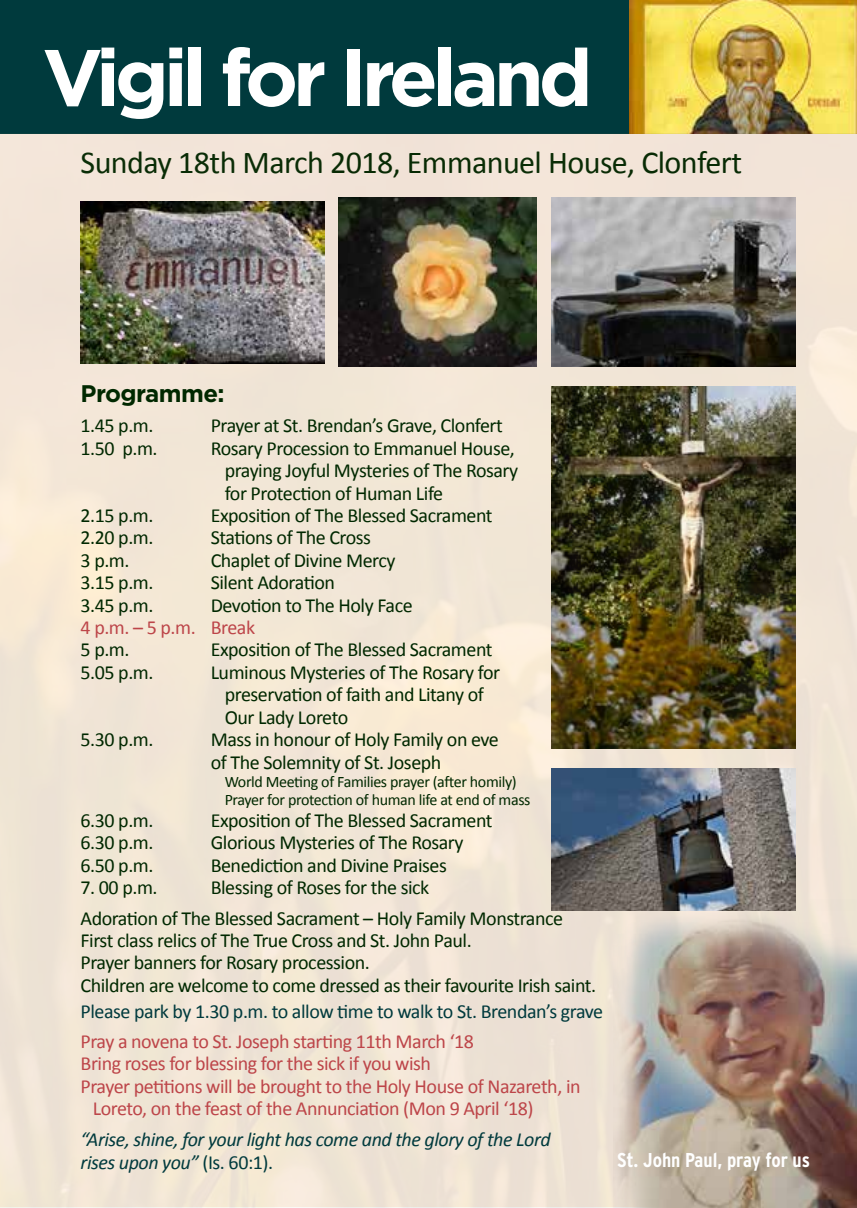
<style>
.page{position:relative;width:857px;height:1208px;background:#fff}
.page>*{position:absolute;margin:0;border:0;box-sizing:border-box;transform-origin:0 0}
.t1{font:700 80px "Gotham";letter-spacing:-.065em;color:#fff}
.t2{font:32px "Calibri";letter-spacing:-.02em;color:#002800}
.t3{font:700 24px "Gotham";letter-spacing:-.025em;color:#002800}
.t4{font:20px/22.4px "Calibri";letter-spacing:-.025em;color:#002800}
.t5{font:20px "Calibri";letter-spacing:-.025em;color:#bd4549}
.t6{font:italic 20px/23px "Calibri";letter-spacing:-.025em;color:#003a3d}
.t7{font:20px "Calibri";letter-spacing:-.025em;color:#003a3d}
.t8{font:700 condensed 20px "Interstate";color:#fff}
.t9{font:16px/18px "Calibri";letter-spacing:-.025em;color:#002800}
.s1{font-style:normal}
</style>
<div class="page">
<div style="left:0;top:0;width:856px;height:133px;background:#003a3d"></div>
<img style="left:629px;top:0;width:227px;height:133px">
<img style="left:0;top:133px;width:856px;height:1075px">
<img style="left:81px;top:201px;width:243px;height:162px">
<img style="left:551px;top:198px;width:244px;height:169px">
<img style="left:338px;top:198px;width:198px;height:169px">
<img style="left:551px;top:768px;width:244px;height:142px">
<img style="left:613px;top:899px;width:243px;height:309px">
<h1 class="t1" style="left:43px;top:25px;width:551px">Vigil for Ireland</h1>
<h2 class="t2" style="left:81px;top:142px;width:662px">Sunday 18th March 2018, Emmanuel House, Clonfert</h2>
<p class="t3" style="left:81px;top:377px;width:145px">Programme:</p>
<p class="t4" style="left:81px;top:414px;width:74px">1.45 p.m.</p>
<p class="t4" style="left:211px;top:414px;width:293px">Prayer at St. Brendan’s Grave, Clonfert</p>
<p class="t4" style="left:81px;top:437px;width:78px">1.50 p.m.</p>
<p class="t4" style="left:225px;top:437px;width:295px;text-indent:-14px">Rosary Procession to Emmanuel House, praying Joyful Mysteries of The Rosary for Protection of Human Life</p>
<p class="t4" style="left:81px;top:504px;width:74px">2.15 p.m.</p>
<p class="t4" style="left:210px;top:504px;width:283px">Exposition of The Blessed Sacrament</p>
<p class="t4" style="left:81px;top:526px;width:74px">2.20 p.m.</p>
<p class="t4" style="left:210px;top:526px;width:162px">Stations of The Cross</p>
<p class="t4" style="left:81px;top:549px;width:50px">3 p.m.</p>
<p class="t4" style="left:211px;top:549px;width:186px">Chaplet of Divine Mercy</p>
<p class="t4" style="left:81px;top:571px;width:74px">3.15 p.m.</p>
<p class="t4" style="left:210px;top:571px;width:126px">Silent Adoration</p>
<p class="t4" style="left:81px;top:594px;width:74px">3.45 p.m.</p>
<p class="t4" style="left:210px;top:594px;width:203px">Devotion to The Holy Face</p>
<p class="t5" style="left:81px;top:615px;width:176px">4 p.m. – 5 p.m. Break</p>
<p class="t4" style="left:81px;top:638px;width:50px">5 p.m.</p>
<p class="t4" style="left:210px;top:638px;width:283px">Exposition of The Blessed Sacrament</p>
<p class="t4" style="left:81px;top:661px;width:74px">5.05 p.m.</p>
<p class="t4" style="left:225px;top:661px;width:277px;text-indent:-14px">Luminous Mysteries of The Rosary for preservation of faith and Litany of<br>Our Lady Loreto</p>
<p class="t4" style="left:81px;top:728px;width:74px">5.30 p.m.</p>
<p class="t4" style="left:210px;top:728px;width:289px">Mass in honour of Holy Family on eve of The Solemnity of St. Joseph</p>
<p class="t9" style="left:225px;top:772px;width:307px">World Meeting of Families prayer (after homily)<br>Prayer for protection of human life at end of mass</p>
<p class="t4" style="left:81px;top:809px;width:74px">6.30 p.m.</p>
<p class="t4" style="left:210px;top:809px;width:283px">Exposition of The Blessed Sacrament</p>
<p class="t4" style="left:81px;top:831px;width:74px">6.30 p.m.</p>
<p class="t4" style="left:211px;top:831px;width:254px">Glorious Mysteries of The Rosary</p>
<p class="t4" style="left:81px;top:854px;width:74px">6.50 p.m.</p>
<p class="t4" style="left:210px;top:854px;width:237px">Benediction and Divine Praises</p>
<p class="t4" style="left:81px;top:876px;width:78px">7. 00 p.m.</p>
<p class="t4" style="left:81px;top:872px;width:483px;line-height:30.4px;text-align:center">Blessing of Roses for the sick<br>Adoration of The Blessed Sacrament – Holy Family Monstrance</p>
<p class="t4" style="left:81px;top:929px;width:517px">First class relics of The True Cross and St. John Paul.<br>Prayer banners for Rosary procession.<br>Children are welcome to come dressed as their favourite Irish saint.</p>
<p class="t7" style="left:81px;top:998px;width:524px">Please park by 1.30 p.m. to allow time to walk to St. Brendan’s grave</p>
<p class="t5" style="left:81px;top:1028px;width:395px">Pray a novena to St. Joseph starting 11th March ‘18</p>
<p class="t5" style="left:81px;top:1051px;width:352px">Bring roses for blessing for the sick if you wish</p>
<p class="t5" style="left:81px;top:1073px;width:501px">Prayer petitions will be brought to the Holy House of Nazareth, in</p>
<p class="t5" style="left:93px;top:1096px;width:442px">Loreto, on the feast of the Annunciation (Mon 9 April ‘18)</p>
<p class="t6" style="left:81px;top:1127px;width:471px">“Arise, shine, for your light has come and the glory of the Lord rises upon you” <span class="s1">(Is. 60:1).</span></p>
<p class="t8" style="left:616px;top:1148px;width:194px">St. John Paul, pray for us</p>
</div>
